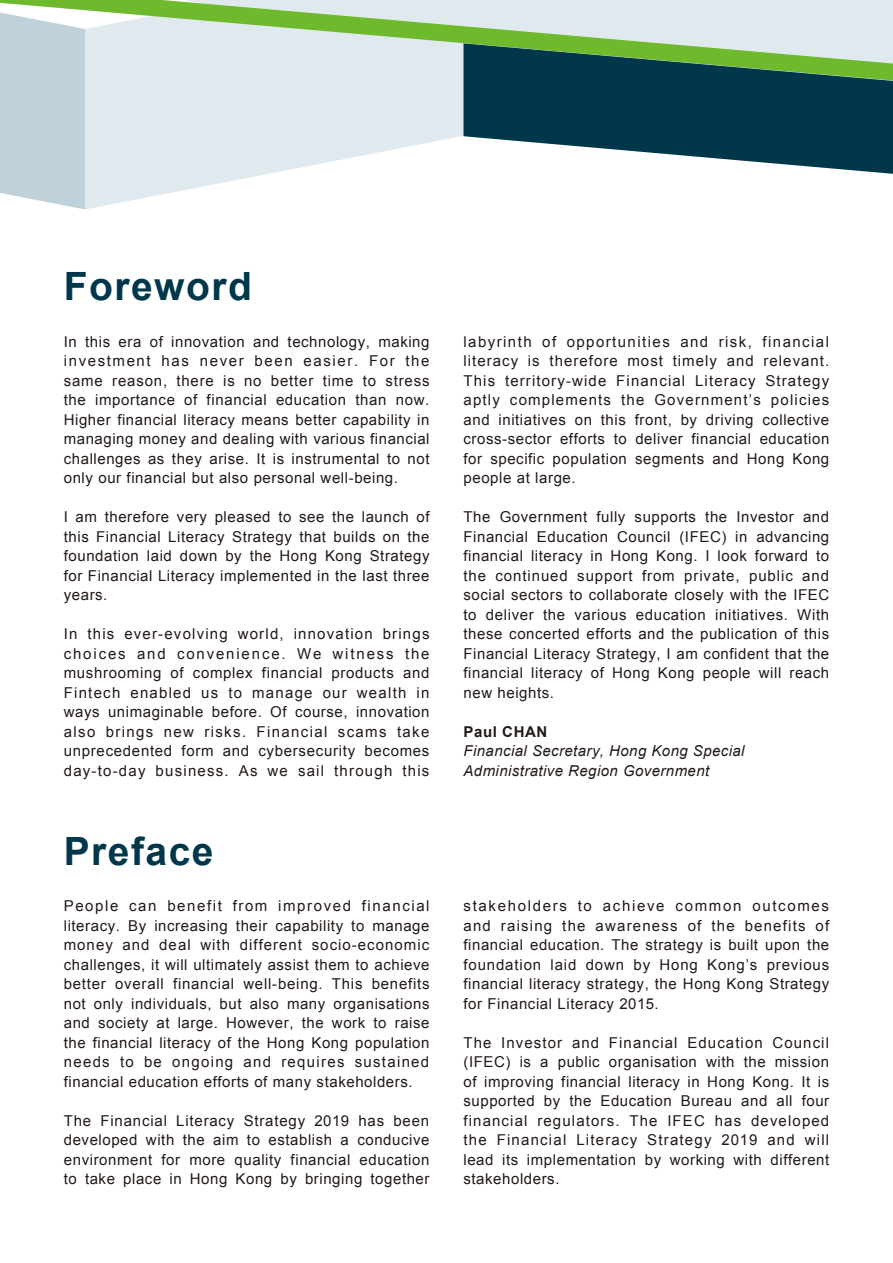
<style>
.page{position:relative;width:893px;height:1263px;background:#fff}
.page>*{position:absolute;margin:0;border:0;box-sizing:border-box;transform-origin:0 0}
.t1{font:700 39px "Arial";letter-spacing:.04em;color:#00374b}
.t2{font:15px/19.5px "Arial";letter-spacing:.04em;color:#231916;text-align:justify}
.t3{font:italic 15px/19.5px "Arial";letter-spacing:.03em;color:#231916}
.t4{font:700 15px "Arial";letter-spacing:.04em;color:#231916}
</style>
<div class="page">
<svg style="left:0;top:176px;width:85px;height:33px"></svg>
<svg style="left:85px;top:176px;width:170px;height:33px;fill:#e1eaee"></svg>
<svg style="left:0;top:0;width:893px;height:176px;fill:#e0e9ee"></svg>
<h1 class="t1" style="left:64px;top:260px;width:190px">Foreword</h1>
<p class="t2" style="left:64px;top:332px;width:367px">In this era of innovation and technology, making investment has never been easier. For the same reason, there is no better time to stress the importance of financial education than now.<br>Higher financial literacy means better capability in managing money and dealing with various financial challenges as they arise. It is instrumental to not only our financial but also personal well-being.</p>
<p class="t2" style="left:64px;top:507px;width:367px">I am therefore very pleased to see the launch of this Financial Literacy Strategy that builds on the foundation laid down by the Hong Kong Strategy for Financial Literacy implemented in the last three years.</p>
<p class="t2" style="left:64px;top:624px;width:367px">In this ever-evolving world, innovation brings choices and convenience. We witness the mushrooming of complex financial products and Fintech enabled us to manage our wealth in ways unimaginable before. Of course, innovation also brings new risks. Financial scams take unprecedented form and cybersecurity becomes day-to-day business. As we sail through this</p>
<h1 class="t1" style="left:64px;top:825px;width:151px">Preface</h1>
<p class="t2" style="left:64px;top:896px;width:367px">People can benefit from improved financial literacy. By increasing their capability to manage money and deal with different socio-economic challenges, it will ultimately assist them to achieve better overall financial well-being. This benefits not only individuals, but also many organisations and society at large. However, the work to raise the financial literacy of the Hong Kong population needs to be ongoing and requires sustained financial education efforts of many stakeholders.</p>
<p class="t2" style="left:64px;top:1111px;width:367px">The Financial Literacy Strategy 2019 has been developed with the aim to establish a conducive environment for more quality financial education to take place in Hong Kong by bringing together</p>
<p class="t2" style="left:463px;top:332px;width:367px">labyrinth of opportunities and risk, financial literacy is therefore most timely and relevant.<br>This territory-wide Financial Literacy Strategy aptly complements the Government’s policies and initiatives on this front, by driving collective cross-sector efforts to deliver financial education for specific population segments and Hong Kong people at large.</p>
<p class="t2" style="left:463px;top:507px;width:367px">The Government fully supports the Investor and Financial Education Council (IFEC) in advancing financial literacy in Hong Kong. I look forward to the continued support from private, public and social sectors to collaborate closely with the IFEC to deliver the various education initiatives. With these concerted efforts and the publication of this Financial Literacy Strategy, I am confident that the financial literacy of Hong Kong people will reach new heights.</p>
<p class="t4" style="left:463px;top:721px;width:85px">Paul CHAN</p>
<p class="t3" style="left:463px;top:741px;width:283px">Financial Secretary, Hong Kong Special<br>Administrative Region Government</p>
<p class="t2" style="left:463px;top:896px;width:367px">stakeholders to achieve common outcomes and raising the awareness of the benefits of financial education. The strategy is built upon the foundation laid down by Hong Kong’s previous financial literacy strategy, the Hong Kong Strategy for Financial Literacy 2015.</p>
<p class="t2" style="left:463px;top:1033px;width:367px">The Investor and Financial Education Council (IFEC) is a public organisation with the mission of improving financial literacy in Hong Kong. It is supported by the Education Bureau and all four financial regulators. The IFEC has developed the Financial Literacy Strategy 2019 and will lead its implementation by working with different stakeholders.</p>
</div>
